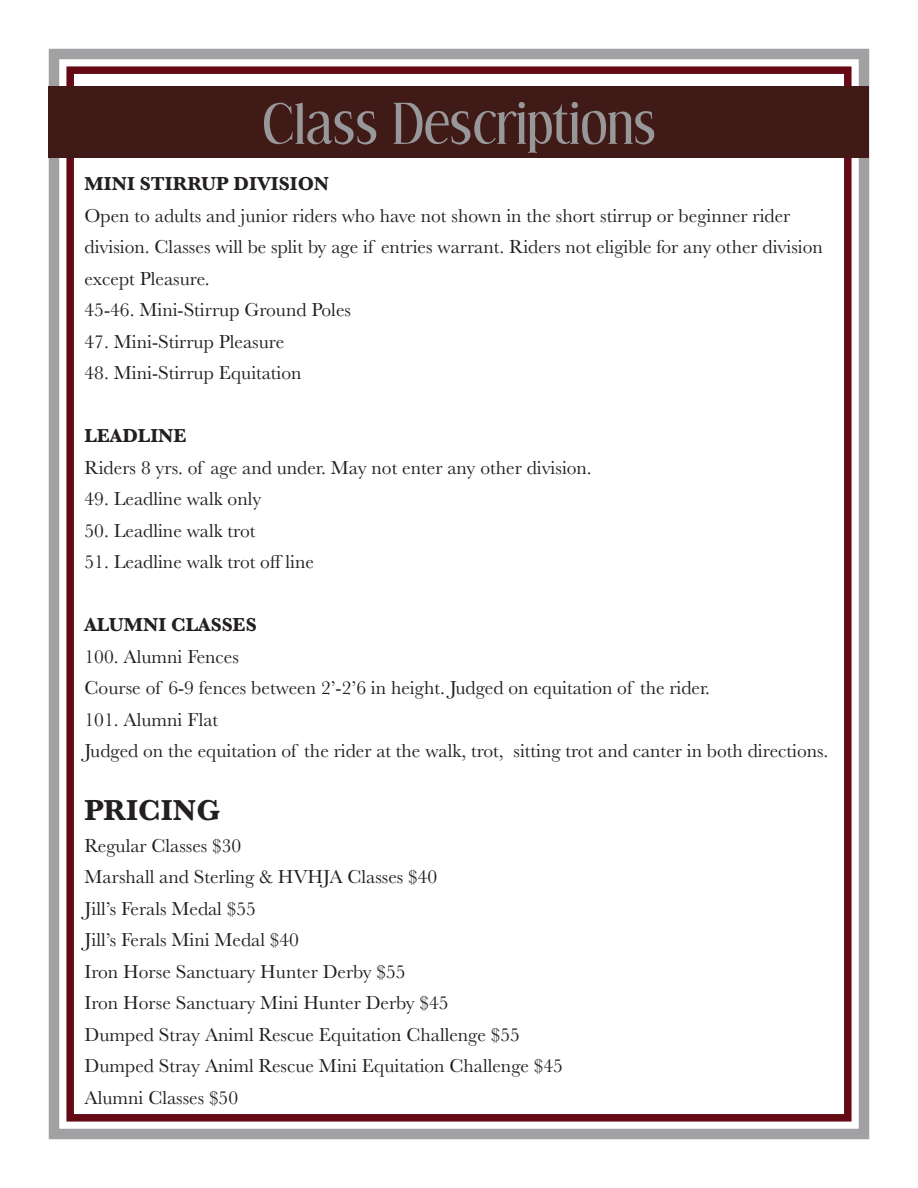
<style>
.page{position:relative;width:918px;height:1188px;background:#fff}
.page>*{position:absolute;margin:0;border:0;box-sizing:border-box;transform-origin:0 0}
.t1{font:54px "Effloresce";color:#989799}
.t2{font:700 30px "Baskerville";color:#231f20}
.t3{font:19.5px/31.5px "Baskerville";color:#231f20}
.t4{font:700 19.5px "Baskerville";color:#231f20}
</style>
<div class="page">
<div style="left:49px;top:49px;width:820px;height:1090px;border:10px solid #a1a1a4"></div>
<div style="left:66px;top:66px;width:786px;height:1056px;border:8px solid #640a15"></div>
<div style="left:49px;top:86px;width:820px;height:72px;background:#401a17"></div>
<p class="t1" style="left:262px;top:95px;width:395px">Class Descriptions</p>
<p class="t4" style="left:85px;top:170px;width:246px">MINI STIRRUP DIVISION</p>
<p class="t3" style="left:85px;top:200px;width:740px">Open to adults and junior riders who have not shown in the short stirrup or beginner rider division. Classes will be split by age if entries warrant. Riders not eligible for any other division except Pleasure.</p>
<p class="t3" style="left:85px;top:295px;width:268px">45-46. Mini-Stirrup Ground Poles</p>
<p class="t3" style="left:85px;top:326px;width:201px">47. Mini-Stirrup Pleasure</p>
<p class="t3" style="left:85px;top:358px;width:218px">48. Mini-Stirrup Equitation</p>
<p class="t4" style="left:85px;top:422px;width:103px">LEADLINE</p>
<p class="t3" style="left:85px;top:452px;width:509px">Riders 8 yrs. of age and under. May not enter any other division.</p>
<p class="t3" style="left:85px;top:484px;width:178px">49. Leadline walk only</p>
<p class="t3" style="left:85px;top:515px;width:172px">50. Leadline walk trot</p>
<p class="t3" style="left:85px;top:547px;width:231px">51. Leadline walk trot off line</p>
<p class="t4" style="left:85px;top:611px;width:174px">ALUMNI CLASSES</p>
<p class="t3" style="left:85px;top:641px;width:156px">100. Alumni Fences</p>
<p class="t3" style="left:85px;top:673px;width:627px">Course of 6-9 fences between 2’-2’6 in height. Judged on equitation of the rider.</p>
<p class="t3" style="left:85px;top:704px;width:135px">101. Alumni Flat</p>
<p class="t3" style="left:85px;top:736px;width:745px">Judged on the equitation of the rider at the walk, trot, sitting trot and canter in both directions.</p>
<p class="t2" style="left:85px;top:790px;width:137px">PRICING</p>
<p class="t3" style="left:85px;top:830px;width:158px">Regular Classes $30</p>
<p class="t3" style="left:85px;top:862px;width:354px">Marshall and Sterling &amp; HVHJA Classes $40</p>
<p class="t3" style="left:85px;top:893px;width:173px">Jill’s Ferals Medal $55</p>
<p class="t3" style="left:85px;top:925px;width:216px">Jill’s Ferals Mini Medal $40</p>
<p class="t3" style="left:85px;top:956px;width:323px">Iron Horse Sanctuary Hunter Derby $55</p>
<p class="t3" style="left:85px;top:988px;width:366px">Iron Horse Sanctuary Mini Hunter Derby $45</p>
<p class="t3" style="left:85px;top:1019px;width:437px">Dumped Stray Animl Rescue Equitation Challenge $55</p>
<p class="t3" style="left:85px;top:1051px;width:480px">Dumped Stray Animl Rescue Mini Equitation Challenge $45</p>
<p class="t3" style="left:85px;top:1082px;width:155px">Alumni Classes $50</p>
</div>
